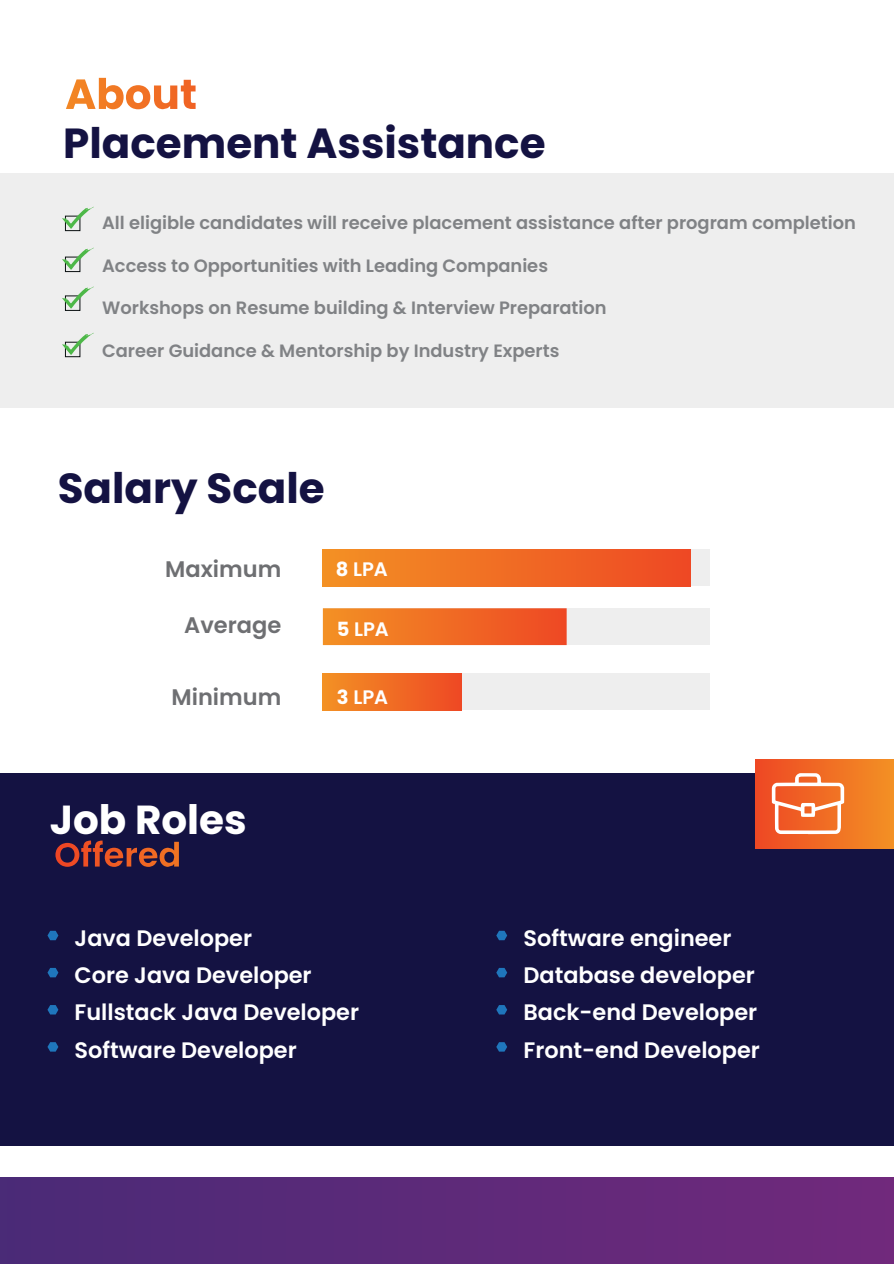
<style>
.page{position:relative;width:894px;height:1264px;background:#fff}
.page>*{position:absolute;margin:0;border:0;box-sizing:border-box;transform-origin:0 0}
.t1{font:700 42px "Poppins";color:#141242}
.t2{font:700 40.5px "Poppins";color:#fff}
.t3{font:600 22.5px "Poppins";color:#6e6f72}
.t4{font:600 22.35px/37.2px "Poppins";color:#fff}
.t5{font:600 19.5px "Poppins";color:#fff}
.t6{font:600 17.85px "Poppins";color:#808285}
.s1{font-weight:700}
</style>
<div class="page">
<div style="left:0;top:173px;width:893px;height:235px;background:#eee"></div>
<div style="left:0;top:773px;width:893px;height:372px;background:#141242"></div>
<div style="left:0;top:1177px;width:893px;height:86px;background:linear-gradient(to right,#4a2a77,#71297c)"></div>
<svg style="left:55px;top:840px;width:124px;height:26px"></svg>
<div style="left:65px;top:216px;width:15px;height:15px;border:1px solid #090f10"></div>
<svg style="left:62px;top:207px;width:32px;height:22px"></svg>
<div style="left:65px;top:257px;width:15px;height:15px;border:1px solid #090f10"></div>
<svg style="left:62px;top:248px;width:32px;height:22px"></svg>
<div style="left:65px;top:296px;width:15px;height:15px;border:1px solid #090f10"></div>
<svg style="left:62px;top:286px;width:32px;height:23px"></svg>
<div style="left:65px;top:342px;width:15px;height:15px;border:1px solid #090f10"></div>
<svg style="left:62px;top:333px;width:32px;height:22px"></svg>
<svg style="left:47px;top:930px;width:11px;height:10px"></svg>
<svg style="left:47px;top:967px;width:11px;height:10px"></svg>
<svg style="left:47px;top:1005px;width:11px;height:9px"></svg>
<svg style="left:47px;top:1042px;width:11px;height:9px"></svg>
<svg style="left:496px;top:930px;width:11px;height:10px"></svg>
<svg style="left:496px;top:967px;width:11px;height:10px"></svg>
<svg style="left:496px;top:1005px;width:11px;height:9px"></svg>
<svg style="left:496px;top:1042px;width:11px;height:9px"></svg>
<div style="left:755px;top:760px;width:138px;height:89px;background:linear-gradient(to right,#ee4824,#f39025)"></div>
<svg style="left:771px;top:773px;width:72px;height:61px;background:#f38d5f"></svg>
<div style="left:323px;top:549px;width:386px;height:37px;background:#eee"></div>
<div style="left:323px;top:608px;width:386px;height:37px;background:#eee"></div>
<div style="left:323px;top:673px;width:386px;height:37px;background:#eee"></div>
<div style="left:323px;top:549px;width:367px;height:37px;background:linear-gradient(to right,#f39124,#ee4824)"></div>
<div style="left:323px;top:608px;width:243px;height:37px;background:linear-gradient(to right,#f39124,#ee4824)"></div>
<div style="left:323px;top:673px;width:138px;height:37px;background:linear-gradient(to right,#f39124,#ee4924)"></div>
<svg style="left:66px;top:78px;width:129px;height:31px"></svg>
<h1 class="t1" style="left:63px;top:114px;width:483px">Placement Assistance</h1>
<h2 class="t6" style="left:102px;top:210px;width:755px">All eligible candidates will receive placement assistance after program completion</h2>
<h2 class="t6" style="left:102px;top:253px;width:447px">Access to Opportunities with Leading Companies</h2>
<h2 class="t6" style="left:102px;top:295px;width:506px">Workshops on Resume building &amp; Interview Preparation</h2>
<h2 class="t6" style="left:102px;top:338px;width:458px">Career Guidance &amp; Mentorship by Industry Experts</h2>
<p class="t1" style="left:58px;top:459px;width:268px">Salary Scale</p>
<h3 class="t3" style="left:165px;top:553px;width:117px">Maximum</h3>
<h3 class="t3" style="left:184px;top:609px;width:98px">Average</h3>
<h3 class="t5" style="left:336px;top:555px;width:54px"><span class="s1">8</span> LPA</h3>
<h2 class="t5" style="left:336px;top:615px;width:54px"><span class="s1">5</span> LPA</h2>
<h3 class="t3" style="left:171px;top:681px;width:111px">Minimum</h3>
<h1 class="t5" style="left:337px;top:684px;width:53px"><span class="s1">3</span> LPA</h1>
<h2 class="t2" style="left:50px;top:791px;width:198px">Job Roles</h2>
<p class="t4" style="left:75px;top:919px;width:286px">Java Developer<br>Core Java Developer<br>Fullstack Java Developer<br>Software Developer</p>
<h1 class="t4" style="left:523px;top:919px;width:238px">Software engineer<br>Database developer<br>Back-end Developer<br>Front-end Developer</h1>
</div>
